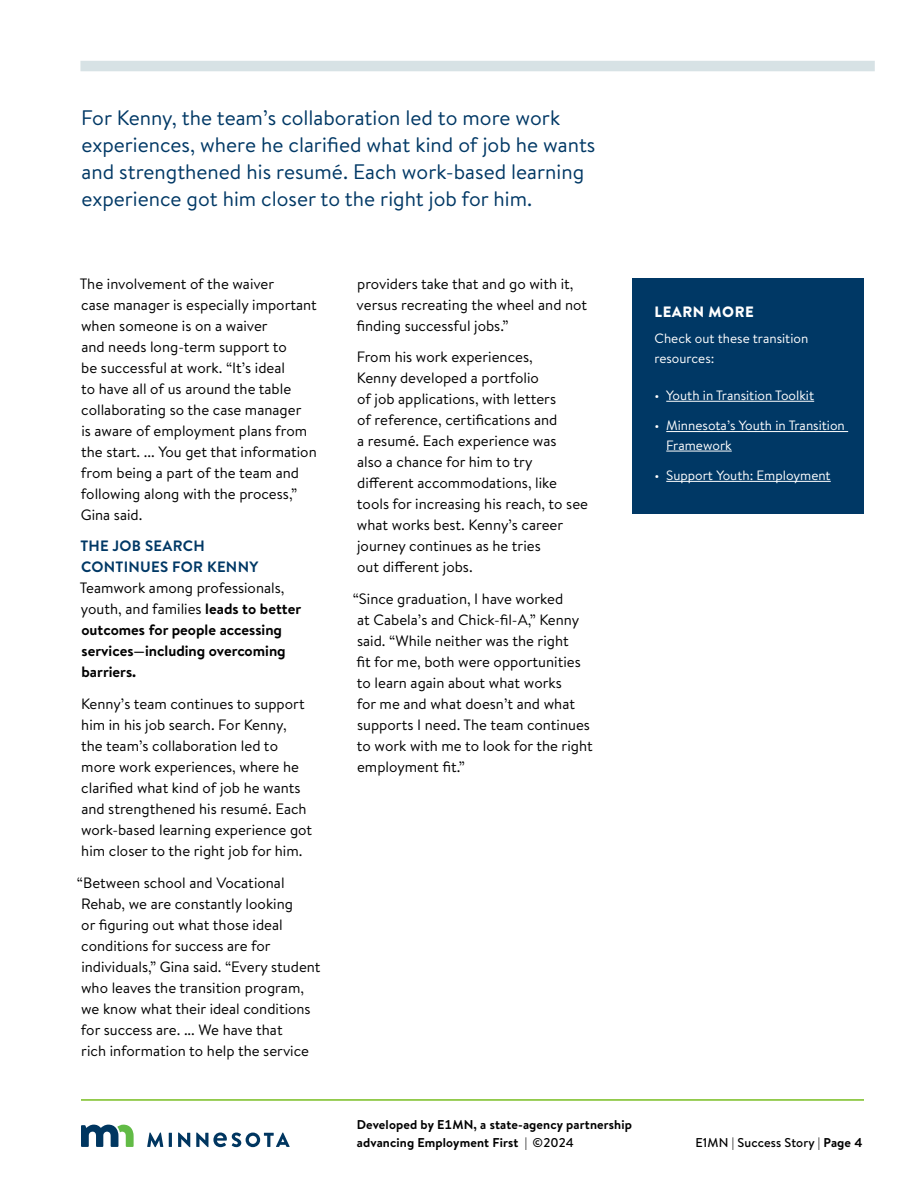
<style>
.page{position:relative;width:918px;height:1188px;background:#fff}
.page>*{position:absolute;margin:0;border:0;box-sizing:border-box;transform-origin:0 0}
.t1{font:21px/27px "Brandon Text";color:#003865}
.Body_P{font:15px/21px "Brandon Text";color:#000}
.Body_P-2{font:700 15px/21px "Brandon Text";color:#000}
.Subhead_H3{font:700 15px/21px "Brandon Text";letter-spacing:.02em;color:#003865}
.Sidebar_title_H2{font:900 15px "Brandon Text";letter-spacing:.035em;color:#fff}
.Learn_More_bullets_white{font:13.5px/19.5px "Brandon Text";color:#fff}
.Learn_More_no_bullet__P{font:13.5px/19.5px "Brandon Text";color:#fff}
.Learn_More_first_bullet_white{font:13.5px "Brandon Text";color:#fff}
.Footer_P{font:700 12.75px/18px "Brandon Text";letter-spacing:.01em;color:#000}
.t2{font:500 12.75px "Brandon Text";letter-spacing:.01em;color:#000}
.s1{font-weight:400}
.s2{font-weight:500}
.s3{font-weight:700}
</style>
<div class="page">
<hr style="left:81px;top:1099px;width:783px;height:2px;background:#78be21">
<div style="left:633px;top:278px;width:231px;height:236px;background:#003865"></div>
<div style="left:80px;top:61px;width:795px;height:10px;background:#d7e2e5"></div>
<svg style="left:81px;top:1125px;width:53px;height:22px"></svg>
<svg style="left:147px;top:1133px;width:16px;height:14px"></svg>
<hr style="left:169px;top:1133px;width:3px;height:14px;background:#003660">
<svg style="left:178px;top:1133px;width:12px;height:14px"></svg>
<svg style="left:196px;top:1133px;width:94px;height:14px"></svg>
<hr style="left:666px;top:401px;width:148px;height:1px;background:#fff">
<hr style="left:666px;top:431px;width:182px;height:1px;background:#fff">
<hr style="left:666px;top:451px;width:66px;height:1px;background:#fff">
<hr style="left:666px;top:481px;width:165px;height:1px;background:#fff">
<h1 class="t1" style="left:81px;top:103px;width:516px">For Kenny, the team’s collaboration led to more work experiences, where he clarified what kind of job he wants and strengthened his resumé. Each work-based learning experience got him closer to the right job for him.</h1>
<p class="Body_P" style="left:80px;top:272px;width:239px">The involvement of the waiver<br>case manager is especially important when someone is on a waiver<br>and needs long-term support to<br>be successful at work. “It’s ideal<br>to have all of us around the table collaborating so the case manager<br>is aware of employment plans from the start. ... You get that information from being a part of the team and following along with the process,”<br>Gina said.</p>
<h3 class="Subhead_H3" style="left:80px;top:535px;width:179px">THE JOB SEARCH<br>CONTINUES FOR KENNY</h3>
<p class="Body_P-2" style="left:80px;top:577px;width:223px"><span class="s1">Teamwork among professionals, youth, and families</span> leads to better outcomes for people accessing services—including overcoming barriers.</p>
<p class="Body_P" style="left:81px;top:693px;width:233px">Kenny’s team continues to support him in his job search. For Kenny,<br>the team’s collaboration led to more work experiences, where he clarified what kind of job he wants and strengthened his resumé. Each work-based learning experience got him closer to the right job for him.</p>
<p class="Body_P" style="left:77px;top:872px;width:245px">“Between school and Vocational Rehab, we are constantly looking<br>or figuring out what those ideal conditions for success are for individuals,” Gina said. “Every student who leaves the transition program, we know what their ideal conditions for success are. ... We have that<br>rich information to help the service</p>
<p class="Body_P" style="left:356px;top:272px;width:232px">providers take that and go with it, versus recreating the wheel and not finding successful jobs.”</p>
<p class="Body_P" style="left:357px;top:346px;width:233px">From his work experiences,<br>Kenny developed a portfolio<br>of job applications, with letters<br>of reference, certifications and<br>a resumé. Each experience was<br>also a chance for him to try different accommodations, like tools for increasing his reach, to see what works best. Kenny’s career journey continues as he tries<br>out different jobs.</p>
<p class="Body_P" style="left:353px;top:588px;width:242px">“Since graduation, I have worked<br>at Cabela’s and Chick-fil-A,” Kenny said. “While neither was the right<br>fit for me, both were opportunities to learn again about what works<br>for me and what doesn’t and what supports I need. The team continues to work with me to look for the right employment fit.”</p>
<h2 class="Sidebar_title_H2" style="left:654px;top:301px;width:101px">LEARN MORE</h2>
<p class="Learn_More_no_bullet__P" style="left:654px;top:328px;width:155px">Check out these transition resources:</p>
<p class="Learn_More_first_bullet_white" style="left:654px;top:386px;width:161px">• Youth in Transition Toolkit</p>
<p class="Learn_More_bullets_white" style="left:666px;top:415px;width:180px;text-indent:-12px">• Minnesota’s Youth in Transition<br>Framework</p>
<p class="Learn_More_bullets_white" style="left:654px;top:465px;width:178px">• Support Youth: Employment</p>
<p class="Footer_P" style="left:357px;top:1115px;width:277px">Developed by E1MN, a state-agency partnership advancing Employment First <span class="s2">| ©2024</span></p>
<p class="t2" style="left:696px;top:1134px;width:169px">E1MN | Success Story | <span class="s3">Page 4</span></p>
</div>
